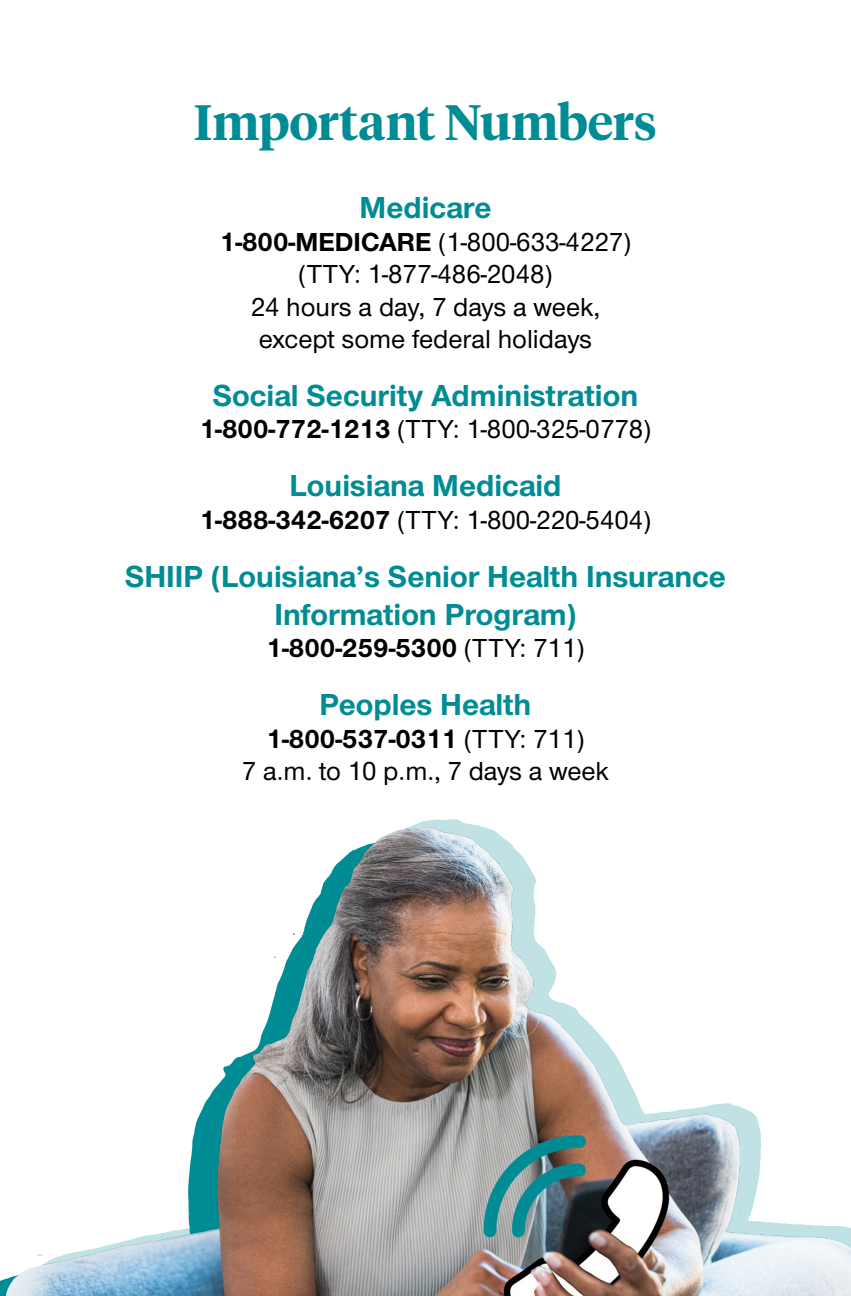
<style>
.page{position:relative;width:851px;height:1296px;background:#fff}
.page>*{position:absolute;margin:0;border:0;box-sizing:border-box;transform-origin:0 0}
.t1{font:600 49.5px "UHC Serif Headline";letter-spacing:-.005em;color:#008c95}
.t2{font:700 31.5px/37.8px "UHC Sans";color:#008c95;text-align:center}
.t3{font:500 27px/32.4px "UHC Sans";color:#000;text-align:center}
.t4{font:700 27px "UHC Sans";color:#000}
.s1{font-weight:700}
.s2{font-weight:500}
</style>
<div class="page">
<img style="left:0;top:819px;width:850px;height:477px">
<h2 class="t1" style="left:194px;top:88px;width:464px">Important Numbers</h2>
<h3 class="t2" style="left:359px;top:188px;width:133px">Medicare</h3>
<p class="t3" style="left:220px;top:224px;width:413px"><span class="s1">1-800-MEDICARE</span> (1-800-633-4227) (TTY: 1-877-486-2048)</p>
<p class="t3" style="left:251px;top:289px;width:351px">24 hours a day, 7 days a week, except some federal holidays</p>
<h3 class="t2" style="left:213px;top:376px;width:427px">Social Security Administration</h3>
<p class="t3" style="left:200px;top:412px;width:453px"><span class="s1">1-800-772-1213</span> (TTY: 1-800-325-0778)</p>
<h3 class="t2" style="left:289px;top:466px;width:274px">Louisiana Medicaid</h3>
<p class="t3" style="left:200px;top:502px;width:453px"><span class="s1">1-888-342-6207</span> (TTY: 1-800-220-5404)</p>
<h3 class="t2" style="left:125px;top:556px;width:602px">SHIIP (Louisiana’s Senior Health Insurance<br>Information Program)</h3>
<p class="t4" style="left:266px;top:630px;width:319px">1-800-259-5300 <span class="s2">(TTY: 711)</span></p>
<h3 class="t2" style="left:319px;top:685px;width:213px">Peoples Health</h3>
<p class="t4" style="left:266px;top:720px;width:319px">1-800-537-0311 <span class="s2">(TTY: 711)</span></p>
<p class="t3" style="left:242px;top:754px;width:368px">7 a.m. to 10 p.m., 7 days a week</p>
</div>
